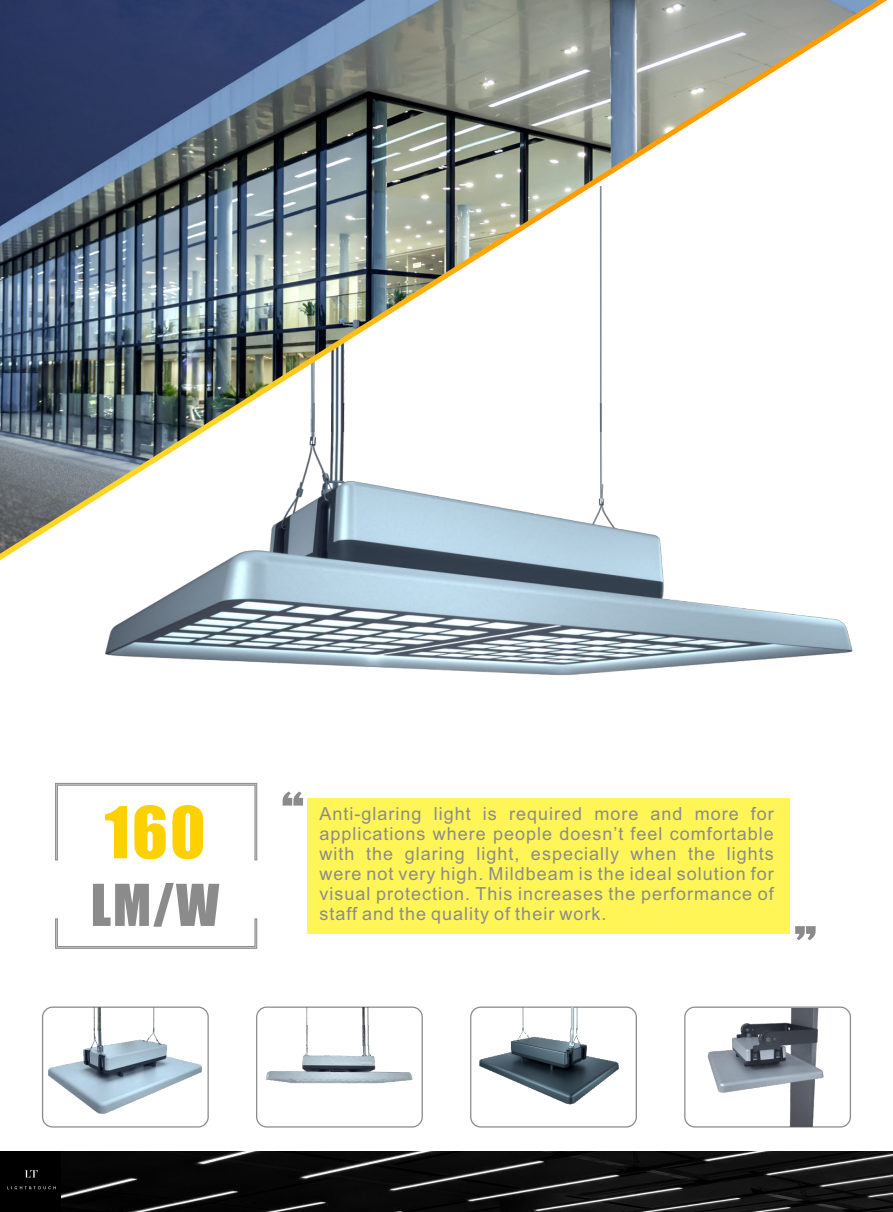
<style>
.page{position:relative;width:893px;height:1212px;background:#fff}
.page>*{position:absolute;margin:0;border:0;box-sizing:border-box;transform-origin:0 0}
.t1{font:66px "Impact";color:#fdd100}
.t2{font:53.25px "Impact";color:#8b8b8c}
.t3{font:18px/20.1px "Arial";letter-spacing:.055em;color:#8b8b8c;text-align:justify}
</style>
<div class="page">
<img style="left:105px;top:568px;width:748px;height:108px">
<img style="left:0;top:0;width:887px;height:562px">
<div style="left:42px;top:1006px;width:167px;height:121px;border:1px solid #8b8b8c;border-radius:10px"></div>
<div style="left:256px;top:1006px;width:167px;height:121px;border:1px solid #8b8b8c;border-radius:10px"></div>
<div style="left:684px;top:1006px;width:167px;height:121px;border:1px solid #8b8b8c;border-radius:10px"></div>
<div style="left:470px;top:1006px;width:167px;height:121px;border:1px solid #8b8b8c;border-radius:10px"></div>
<img style="left:479px;top:1030px;width:140px;height:75px">
<img style="left:43px;top:1031px;width:159px;height:90px">
<img style="left:43px;top:1007px;width:162px;height:24px">
<img style="left:693px;top:1008px;width:137px;height:119px">
<img style="left:265px;top:1045px;width:148px;height:39px">
<svg style="left:55px;top:918px;width:202px;height:31px"></svg>
<svg style="left:55px;top:783px;width:202px;height:77px"></svg>
<svg style="left:795px;top:926px;width:21px;height:14px"></svg>
<svg style="left:283px;top:791px;width:20px;height:14px"></svg>
<div style="left:307px;top:798px;width:483px;height:135px;background:#fff557"></div>
<img style="left:277px;top:1007px;width:127px;height:38px">
<img style="left:473px;top:1007px;width:161px;height:23px">
<img style="left:0;top:1151px;width:893px;height:61px">
<h1 class="t1" style="left:105px;top:806px;width:102px">160</h1>
<h2 class="t2" style="left:91px;top:884px;width:130px">LM/W</h2>
<p class="t3" style="left:319px;top:805px;width:456px">Anti-glaring light is required more and more for applications where people doesn’t feel comfortable with the glaring light, especially when the lights were not very high. Mildbeam is the ideal solution for visual protection. This increases the performance of staff and the quality of their work.</p>
</div>
